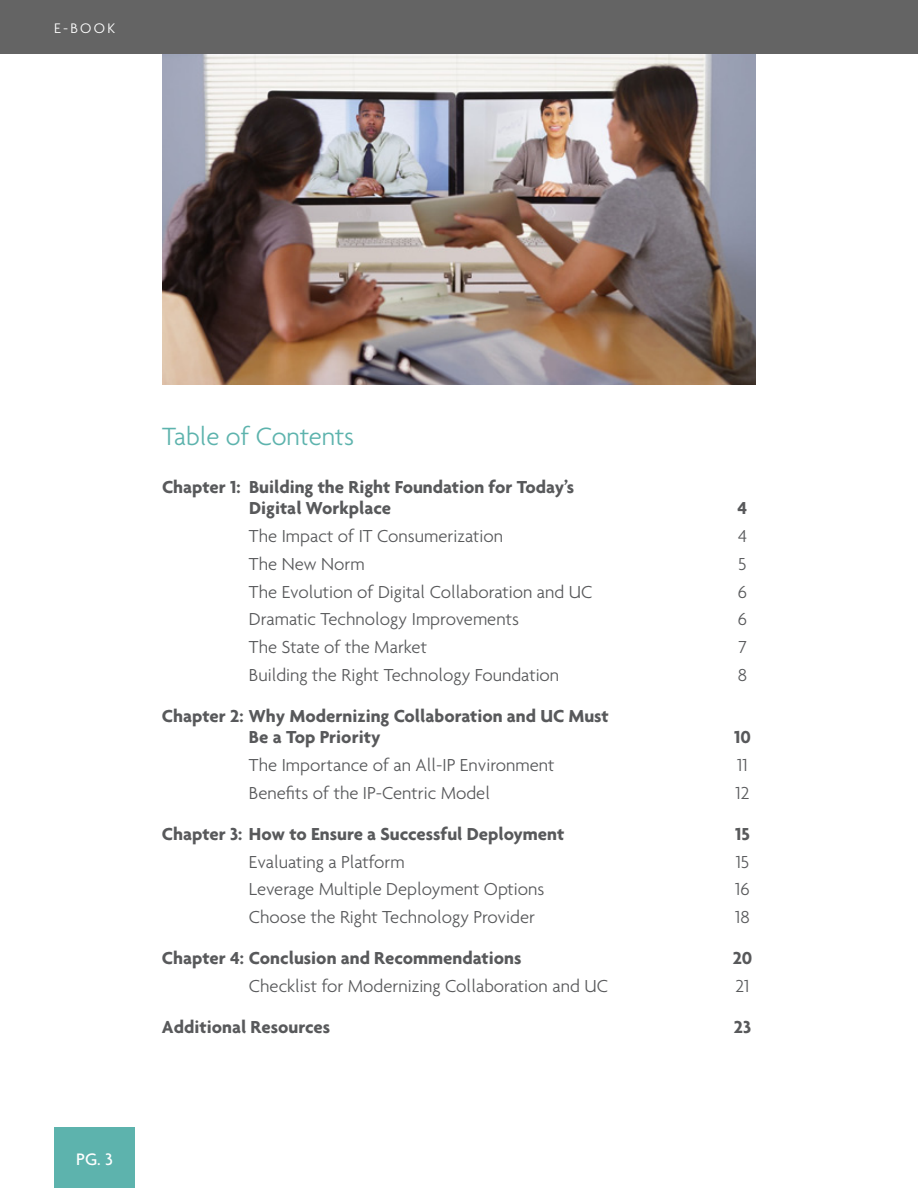
<style>
.page{position:relative;width:918px;height:1188px;background:#fff}
.page>*{position:absolute;margin:0;border:0;box-sizing:border-box;transform-origin:0 0}
.t1{font:300 27px "Agenda";color:#5db3ad}
.t2{font:300 18.75px "Agenda";color:#58595b}
.t3{font:700 18.75px/21px "Agenda";color:#58595b}
.t4{font:500 18px "Agenda";color:#fff}
.t5{font:300 15px "Agenda";color:#fff}
</style>
<div class="page">
<img style="left:162px;top:54px;width:594px;height:330px">
<div style="left:0;top:0;width:918px;height:54px;background:#646464"></div>
<div style="left:54px;top:1128px;width:81px;height:60px;background:#5db3ad"></div>
<p class="t5" style="left:54px;top:19px;width:63px">E-Book</p>
<p class="t4" style="left:76px;top:1148px;width:38px">PG. 3</p>
<h1 class="t1" style="left:162px;top:421px;width:194px">Table of Contents</h1>
<p class="t3" style="left:249px;top:476px;width:327px;text-indent:-87px">Chapter 1: Building the Right Foundation for Today’s<br>Digital Workplace</p>
<p class="t3" style="left:738px;top:497px;width:11px">4</p>
<p class="t2" style="left:249px;top:525px;width:256px">The Impact of IT Consumerization</p>
<p class="t2" style="left:738px;top:525px;width:10px">4</p>
<p class="t2" style="left:249px;top:553px;width:117px">The New Norm</p>
<p class="t2" style="left:738px;top:553px;width:10px">5</p>
<p class="t2" style="left:249px;top:581px;width:345px">The Evolution of Digital Collaboration and UC</p>
<p class="t2" style="left:738px;top:581px;width:11px">6</p>
<p class="t2" style="left:249px;top:608px;width:272px">Dramatic Technology Improvements</p>
<p class="t2" style="left:738px;top:608px;width:11px">6</p>
<p class="t2" style="left:249px;top:636px;width:180px">The State of the Market</p>
<p class="t2" style="left:738px;top:636px;width:10px">7</p>
<p class="t2" style="left:249px;top:664px;width:312px">Building the Right Technology Foundation</p>
<p class="t2" style="left:738px;top:664px;width:11px">8</p>
<p class="t3" style="left:249px;top:705px;width:361px;text-indent:-87px">Chapter 2: Why Modernizing Collaboration and UC Must<br>Be a Top Priority</p>
<p class="t3" style="left:734px;top:726px;width:18px">10</p>
<p class="t2" style="left:249px;top:754px;width:307px">The Importance of an All-IP Environment</p>
<p class="t2" style="left:737px;top:754px;width:12px">11</p>
<p class="t2" style="left:249px;top:782px;width:242px">Benefits of the IP-Centric Model</p>
<p class="t2" style="left:736px;top:782px;width:15px">12</p>
<p class="t3" style="left:162px;top:823px;width:404px">Chapter 3: How to Ensure a Successful Deployment</p>
<p class="t3" style="left:735px;top:823px;width:16px">15</p>
<p class="t2" style="left:249px;top:851px;width:157px">Evaluating a Platform</p>
<p class="t2" style="left:736px;top:851px;width:15px">15</p>
<p class="t2" style="left:249px;top:878px;width:297px">Leverage Multiple Deployment Options</p>
<p class="t2" style="left:735px;top:878px;width:16px">16</p>
<p class="t2" style="left:249px;top:906px;width:287px">Choose the Right Technology Provider</p>
<p class="t2" style="left:735px;top:906px;width:16px">18</p>
<p class="t3" style="left:162px;top:947px;width:361px">Chapter 4: Conclusion and Recommendations</p>
<p class="t3" style="left:733px;top:947px;width:21px">20</p>
<p class="t2" style="left:249px;top:975px;width:360px">Checklist for Modernizing Collaboration and UC</p>
<p class="t2" style="left:736px;top:975px;width:15px">21</p>
<p class="t3" style="left:162px;top:1016px;width:170px">Additional Resources</p>
<p class="t3" style="left:734px;top:1016px;width:19px">23</p>
</div>
